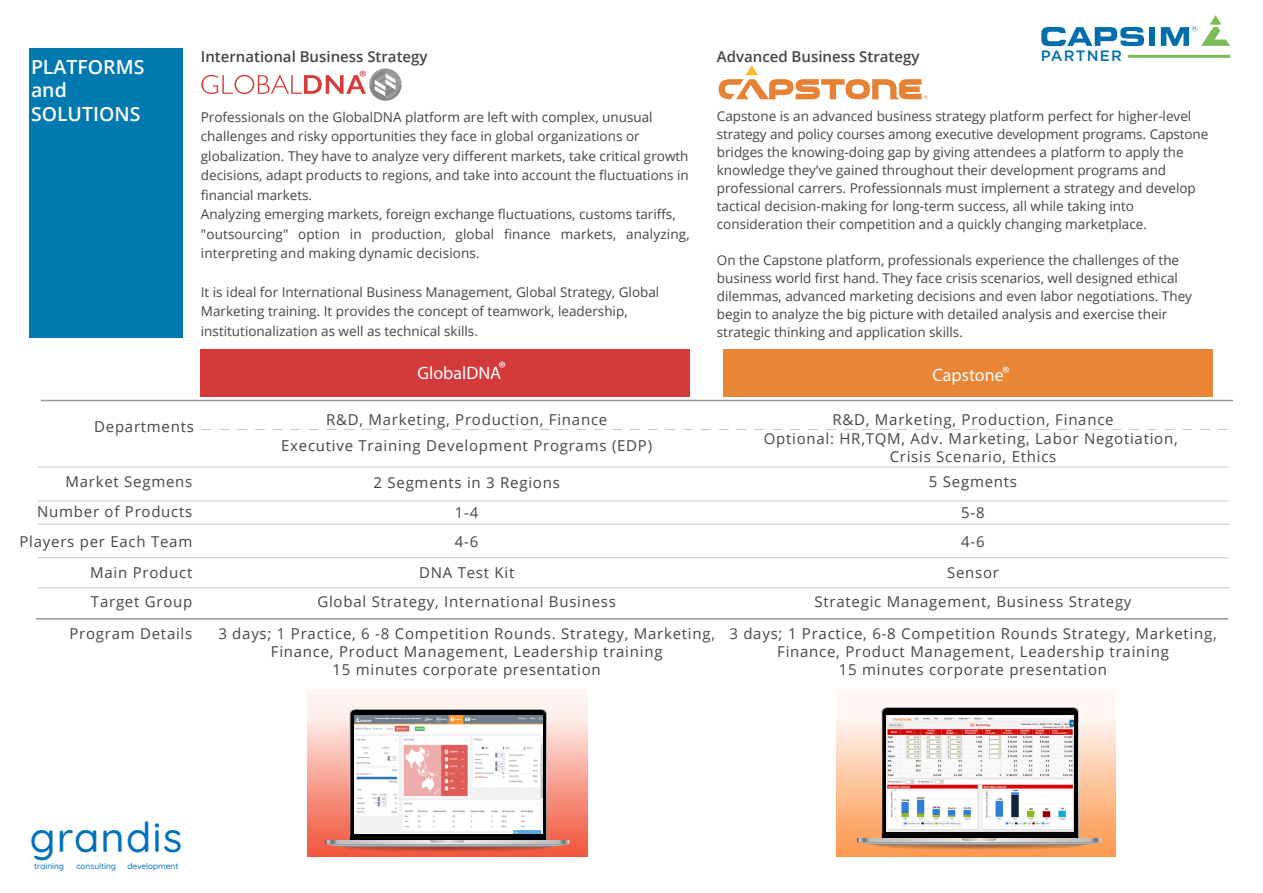
<style>
.page{position:relative;width:1263px;height:893px;background:#fff}
.page>*{position:absolute;margin:0;border:0;box-sizing:border-box;transform-origin:0 0}
.t1{font:500 41.55px "Quicksand";letter-spacing:.03em;color:#0071bc}
.t2{font:600 19.5px/23.4px "Open Sans";color:#fff}
.t3{font:18px "Myriad Pro";color:#fff}
.t4{font:18px "Myriad Pro";color:#d53c3b}
.t5{font:15px/18px "Open Sans";letter-spacing:.05em;color:#454545;text-align:center}
.t6{font:600 15px "Open Sans";color:#454545}
.t7{font:500 15px "Gotham";letter-spacing:.08em;color:#006eab}
.t8{font:13.5px/18px "Open Sans";color:#454545}
.t9{font:500 8.25px "Quicksand";color:#0071bc}
</style>
<div class="page">
<svg style="left:201px;top:68px;width:201px;height:33px"></svg>
<svg style="left:719px;top:65px;width:209px;height:34px"></svg>
<div style="left:724px;top:349px;width:489px;height:47px;background:#e88537"></div>
<hr style="left:38px;top:524px;width:1190px;height:1px;background:#c7c8cb">
<hr style="left:38px;top:500px;width:1190px;height:1px;background:#c7c8cb">
<hr style="left:38px;top:467px;width:1190px;height:1px;background:#c7c8cb">
<hr style="left:38px;top:557px;width:1190px;height:1px;background:#c7c8cb">
<hr style="left:38px;top:587px;width:1190px;height:1px;background:#c7c8cb">
<hr style="left:42px;top:400px;width:1190px;height:1px;background:#95989a">
<hr style="left:37px;top:618px;width:1191px;height:2px;background:#95989a">
<svg style="left:202px;top:429px;width:1027px;height:1px"></svg>
<div style="left:30px;top:48px;width:153px;height:289px;background:#0078b0"></div>
<div style="left:201px;top:349px;width:489px;height:47px;background:#d53a3b"></div>
<div style="left:307px;top:689px;width:280px;height:168px;background:linear-gradient(to bottom,#fff,#f0543a)"></div>
<svg style="left:344px;top:843px;width:206px;height:8px"></svg>
<svg style="left:325px;top:709px;width:244px;height:138px;background:#a88078"></svg>
<img style="left:354px;top:716px;width:188px;height:117px">
<div style="left:836px;top:689px;width:280px;height:168px;background:linear-gradient(to bottom,#feffff,#fc964c)"></div>
<svg style="left:876px;top:841px;width:206px;height:8px"></svg>
<svg style="left:857px;top:707px;width:244px;height:138px"></svg>
<div style="left:1149px;top:27px;width:6px;height:19px;background:#006eab"></div>
<svg style="left:1041px;top:27px;width:103px;height:19px"></svg>
<svg style="left:1161px;top:15px;width:69px;height:31px"></svg>
<hr style="left:1128px;top:55px;width:102px;height:3px;background:#7bbb58">
<p class="t6" style="left:201px;top:46px;width:228px">International Business Strategy</p>
<p class="t6" style="left:717px;top:46px;width:204px">Advanced Business Strategy</p>
<p class="t7" style="left:1041px;top:46px;width:83px">PARTNER</p>
<h2 class="t2" style="left:31px;top:55px;width:115px">PLATFORMS and<br>SOLUTIONS</h2>
<h3 class="t4" style="left:359px;top:66px;width:9px">®</h3>
<p class="t8" style="left:717px;top:107px;width:493px">Capstone is an advanced business strategy platform perfect for higher-level strategy and policy courses among executive development programs. Capstone bridges the knowing-doing gap by giving attendees a platform to apply the knowledge they’ve gained throughout their development programs and professional carrers. Professionnals must implement a strategy and develop tactical decision-making for long-term success, all while taking into consideration their competition and a quickly changing marketplace.</p>
<p class="t8" style="left:717px;top:251px;width:477px">On the Capstone platform, professionals experience the challenges of the business world first hand. They face crisis scenarios, well designed ethical dilemmas, advanced marketing decisions and even labor negotiations. They begin to analyze the big picture with detailed analysis and exercise their strategic thinking and application skills.</p>
<p class="t8" style="left:201px;top:107px;width:490px;line-height:19.5px">Professionals on the GlobalDNA platform are left with complex, unusual challenges and risky opportunities they face in global organizations or globalization. They have to analyze very different markets, take critical growth decisions, adapt products to regions, and take into account the fluctuations in financial markets.<br>Analyzing emerging markets, foreign exchange fluctuations, customs tariffs, "outsourcing" option in production, global finance markets, analyzing, interpreting and making dynamic decisions.</p>
<p class="t8" style="left:201px;top:282px;width:460px;line-height:19.5px">It is ideal for International Business Management, Global Strategy, Global<br>Marketing training. It provides the concept of teamwork, leadership, institutionalization as well as technical skills.</p>
<p class="t5" style="left:94px;top:417px;width:101px">Departments</p>
<p class="t5" style="left:19px;top:466px;width:174px;line-height:30.3px;text-align:right">Market Segmens<br>Number of Products<br>Players per Each Team<br>Main Product</p>
<p class="t5" style="left:69px;top:585px;width:124px;line-height:32px;text-align:right">Target Group<br>Program Details</p>
<h3 class="t3" style="left:417px;top:361px;width:90px">GlobalDNA®</h3>
<p class="t5" style="left:326px;top:410px;width:283px">R&amp;D, Marketing, Production, Finance</p>
<p class="t5" style="left:281px;top:437px;width:372px">Executive Training Development Programs (EDP)</p>
<p class="t5" style="left:374px;top:466px;width:188px;line-height:30.9px">2 Segments in 3 Regions<br>1-4</p>
<p class="t5" style="left:419px;top:526px;width:97px;line-height:30.3px">4-6<br>DNA Test Kit</p>
<p class="t5" style="left:218px;top:585px;width:498px;line-height:32px">Global Strategy, International Business<br>3 days; 1 Practice, 6 -8 Competition Rounds. Strategy, Marketing,</p>
<p class="t5" style="left:271px;top:642px;width:393px">Finance, Product Management, Leadership training<br>15 minutes corporate presentation</p>
<h3 class="t3" style="left:933px;top:364px;width:79px">Capstone®</h3>
<p class="t5" style="left:832px;top:410px;width:283px">R&amp;D, Marketing, Production, Finance</p>
<p class="t5" style="left:764px;top:430px;width:415px">Optional: HR,TQM, Adv. Marketing, Labor Negotiation,<br>Crisis Scenario, Ethics</p>
<p class="t5" style="left:929px;top:466px;width:90px;line-height:30.9px">5 Segments<br>5-8</p>
<p class="t5" style="left:814px;top:526px;width:318px;line-height:30px">4-6<br>Sensor<br>Strategic Management, Business Strategy</p>
<p class="t5" style="left:729px;top:624px;width:489px">3 days; 1 Practice, 6-8 Competition Rounds Strategy, Marketing,<br>Finance, Product Management, Leadership training<br>15 minutes corporate presentation</p>
<h1 class="t1" style="left:30px;top:805px;width:154px">grandis</h1>
<p class="t9" style="left:34px;top:860px;width:31px">training</p>
<p class="t9" style="left:76px;top:859px;width:41px">consulting</p>
<p class="t9" style="left:127px;top:859px;width:52px">development</p>
</div>
